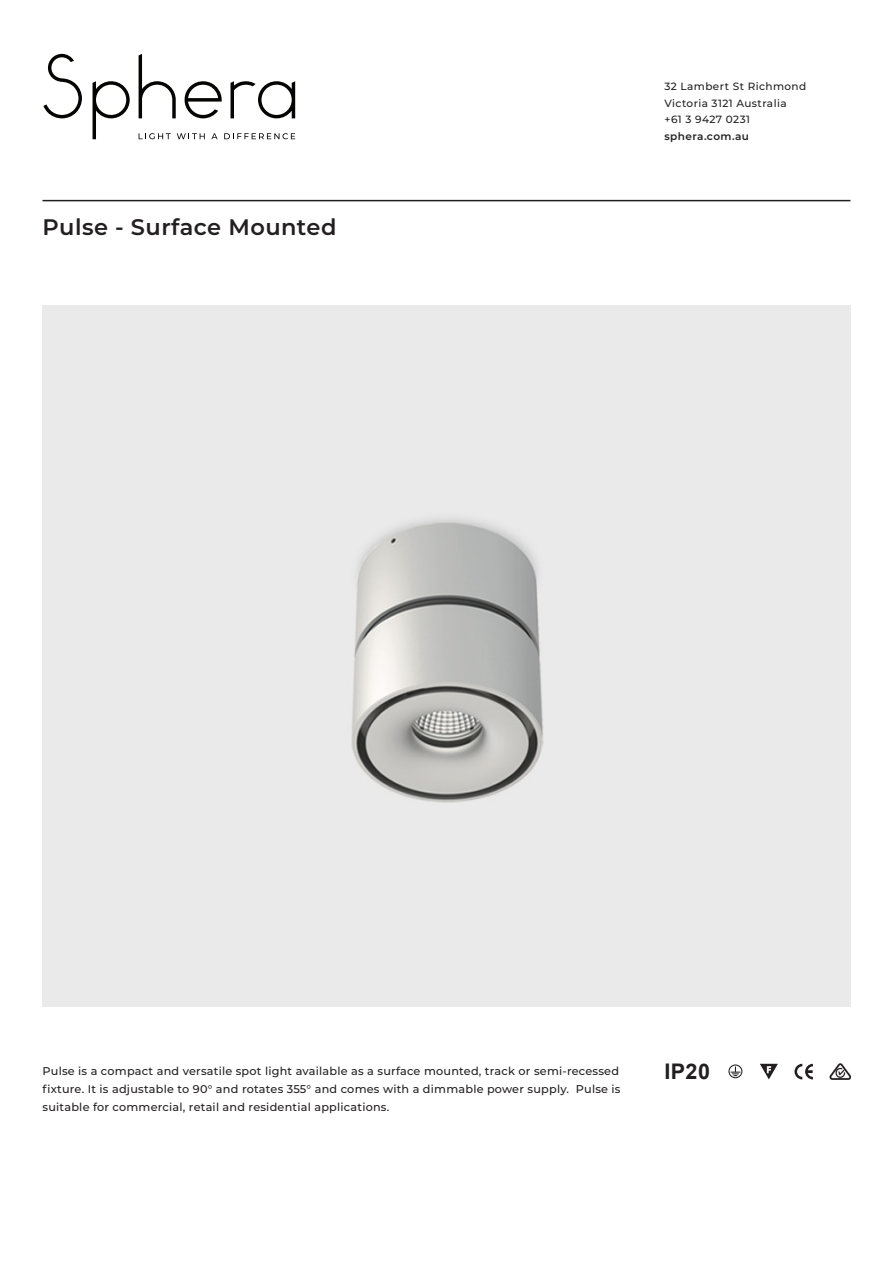
<style>
.page{position:relative;width:893px;height:1263px;background:#fff}
.page>*{position:absolute;margin:0;border:0;box-sizing:border-box;transform-origin:0 0}
.t1{font:600 22.5px "Montserrat";letter-spacing:.02em;color:#231f20}
.t2{font:700 21.6px "Arial";color:#231f20}
.t3{font:500 11.25px/18px "Montserrat";letter-spacing:.02em;color:#231f20}
.t4{font:500 10.5px/16.5px "Montserrat";letter-spacing:.04em;color:#231f20}
.t5{font:600 10.5px "Montserrat";letter-spacing:.04em;color:#231f20}
</style>
<div class="page">
<hr style="left:43px;top:200px;width:807px;height:1px;background:#231f20">
<svg style="left:794px;top:1064px;width:19px;height:15px"></svg>
<div style="left:728px;top:1064px;width:14px;height:14px;border:1px solid #231f20;border-radius:50%"></div>
<svg style="left:731px;top:1067px;width:9px;height:9px"></svg>
<svg style="left:760px;top:1064px;width:18px;height:15px"></svg>
<img style="left:829px;top:1064px;width:21px;height:15px">
<img style="left:43px;top:305px;width:807px;height:701px">
<svg style="left:184px;top:81px;width:38px;height:37px"></svg>
<svg style="left:139px;top:54px;width:37px;height:64px"></svg>
<svg style="left:93px;top:81px;width:37px;height:58px"></svg>
<svg style="left:43px;top:54px;width:39px;height:64px"></svg>
<svg style="left:139px;top:133px;width:32px;height:6px"></svg>
<svg style="left:177px;top:133px;width:28px;height:6px"></svg>
<svg style="left:211px;top:133px;width:7px;height:6px"></svg>
<svg style="left:224px;top:133px;width:71px;height:6px"></svg>
<svg style="left:231px;top:81px;width:64px;height:37px"></svg>
<p class="t1" style="left:43px;top:211px;width:295px">Pulse - Surface Mounted</p>
<p class="t4" style="left:664px;top:78px;width:143px">32 Lambert St Richmond<br>Victoria 3121 Australia +61 3 9427 0231</p>
<p class="t5" style="left:664px;top:129px;width:86px">sphera.com.au</p>
<p class="t3" style="left:43px;top:1061px;width:580px">Pulse is a compact and versatile spot light available as a surface mounted, track or semi-recessed fixture. It is adjustable to 90° and rotates 355° and comes with a dimmable power supply. Pulse is suitable for commercial, retail and residential applications.</p>
<p class="t2" style="left:664px;top:1057px;width:47px">IP20</p>
</div>
